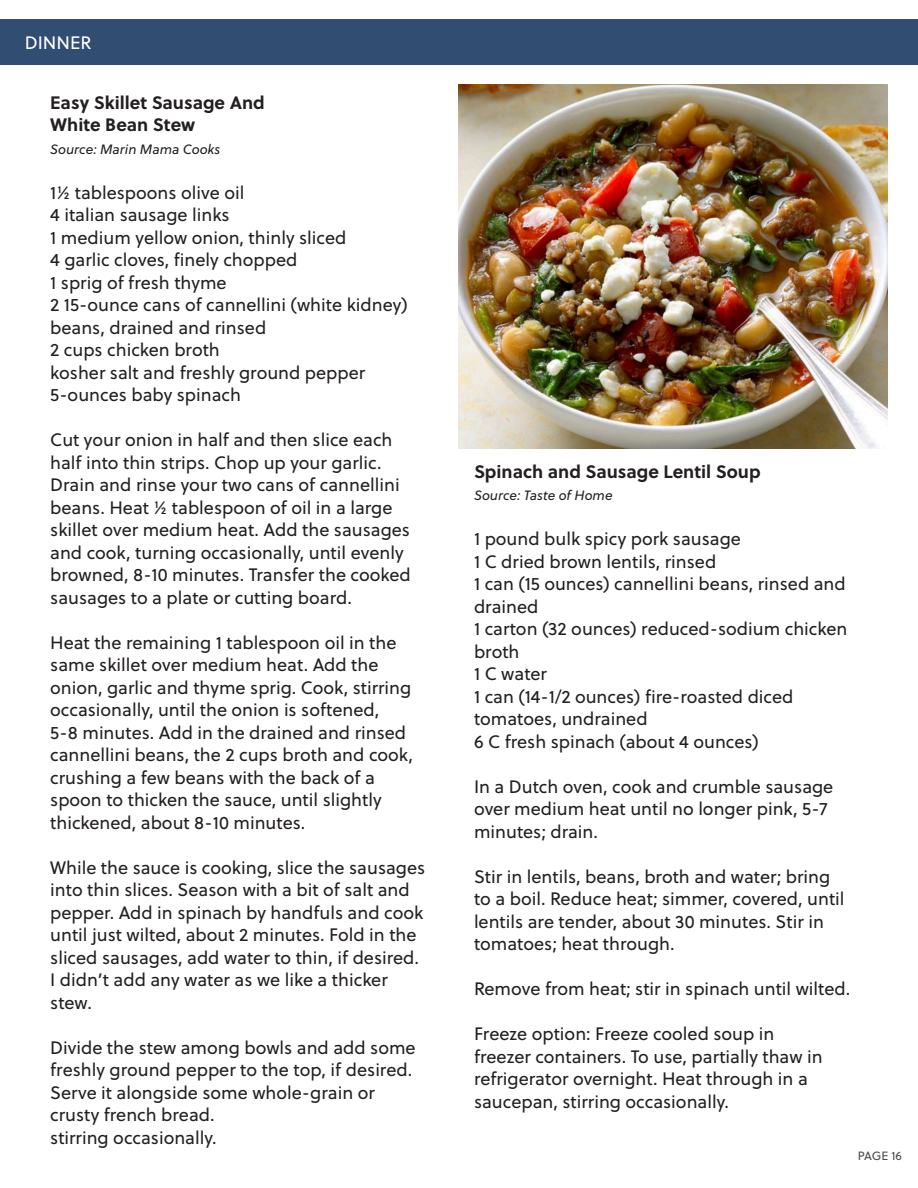
<style>
.page{position:relative;width:918px;height:1188px;background:#fff}
.page>*{position:absolute;margin:0;border:0;box-sizing:border-box;transform-origin:0 0}
.t1{font:18px/22.5px "Soleil";color:#231f20}
.t2{font:700 18px "Soleil";color:#231f20}
.t3{font:18px "Soleil";color:#fff}
.t4{font:italic 13.5px "Soleil";color:#231f20}
.t5{font:12px "Soleil";letter-spacing:-.01em;color:#4b4c4d}
</style>
<div class="page">
<div style="left:0;top:19px;width:918px;height:46px;background:#324d72"></div>
<img style="left:458px;top:85px;width:430px;height:364px">
<p class="t3" style="left:25px;top:29px;width:68px">DINNER</p>
<p class="t2" style="left:50px;top:88px;width:216px">Easy Skillet Sausage And</p>
<p class="t2" style="left:50px;top:111px;width:147px">White Bean Stew</p>
<p class="t4" style="left:50px;top:139px;width:172px">Source: Marin Mama Cooks</p>
<p class="t1" style="left:50px;top:181px;width:196px">1½ tablespoons olive oil</p>
<p class="t1" style="left:50px;top:203px;width:181px">4 italian sausage links</p>
<p class="t1" style="left:50px;top:226px;width:298px">1 medium yellow onion, thinly sliced</p>
<p class="t1" style="left:50px;top:248px;width:249px">4 garlic cloves, finely chopped</p>
<p class="t1" style="left:50px;top:271px;width:178px">1 sprig of fresh thyme</p>
<p class="t1" style="left:50px;top:293px;width:359px">2 15-ounce cans of cannellini (white kidney) beans, drained and rinsed</p>
<p class="t1" style="left:50px;top:338px;width:171px">2 cups chicken broth</p>
<p class="t1" style="left:50px;top:361px;width:317px">kosher salt and freshly ground pepper</p>
<p class="t1" style="left:50px;top:383px;width:192px">5-ounces baby spinach</p>
<p class="t1" style="left:50px;top:428px;width:344px">Cut your onion in half and then slice each half into thin strips. Chop up your garlic.</p>
<p class="t1" style="left:50px;top:473px;width:362px">Drain and rinse your two cans of cannellini beans. Heat ½ tablespoon of oil in a large skillet over medium heat. Add the sausages and cook, turning occasionally, until evenly browned, 8-10 minutes. Transfer the cooked sausages to a plate or cutting board.</p>
<p class="t1" style="left:50px;top:631px;width:364px">Heat the remaining 1 tablespoon oil in the same skillet over medium heat. Add the onion, garlic and thyme sprig. Cook, stirring occasionally, until the onion is softened,<br>5-8 minutes. Add in the drained and rinsed cannellini beans, the 2 cups broth and cook, crushing a few beans with the back of a spoon to thicken the sauce, until slightly thickened, about 8-10 minutes.</p>
<p class="t1" style="left:50px;top:856px;width:377px">While the sauce is cooking, slice the sausages into thin slices. Season with a bit of salt and pepper. Add in spinach by handfuls and cook until just wilted, about 2 minutes. Fold in the sliced sausages, add water to thin, if desired.<br>I didn’t add any water as we like a thicker stew.</p>
<p class="t1" style="left:50px;top:1036px;width:367px">Divide the stew among bowls and add some freshly ground pepper to the top, if desired.<br>Serve it alongside some whole-grain or crusty french bread.</p>
<p class="t1" style="left:50px;top:1126px;width:168px">stirring occasionally.</p>
<p class="t2" style="left:474px;top:458px;width:288px">Spinach and Sausage Lentil Soup</p>
<p class="t4" style="left:474px;top:486px;width:140px">Source: Taste of Home</p>
<p class="t1" style="left:474px;top:527px;width:268px">1 pound bulk spicy pork sausage</p>
<p class="t1" style="left:474px;top:550px;width:244px">1 C dried brown lentils, rinsed</p>
<p class="t1" style="left:474px;top:572px;width:373px">1 can (15 ounces) cannellini beans, rinsed and drained</p>
<p class="t1" style="left:474px;top:617px;width:375px">1 carton (32 ounces) reduced-sodium chicken broth</p>
<p class="t1" style="left:474px;top:662px;width:75px">1 C water</p>
<p class="t1" style="left:474px;top:685px;width:321px">1 can (14-1/2 ounces) fire-roasted diced tomatoes, undrained</p>
<p class="t1" style="left:474px;top:730px;width:286px">6 C fresh spinach (about 4 ounces)</p>
<p class="t1" style="left:474px;top:775px;width:361px">In a Dutch oven, cook and crumble sausage over medium heat until no longer pink, 5-7 minutes; drain.</p>
<p class="t1" style="left:474px;top:865px;width:372px">Stir in lentils, beans, broth and water; bring to a boil. Reduce heat; simmer, covered, until lentils are tender, about 30 minutes. Stir in tomatoes; heat through.</p>
<p class="t1" style="left:474px;top:977px;width:378px">Remove from heat; stir in spinach until wilted.</p>
<p class="t1" style="left:474px;top:1022px;width:350px">Freeze option: Freeze cooled soup in freezer containers. To use, partially thaw in refrigerator overnight. Heat through in a saucepan, stirring occasionally.</p>
<p class="t5" style="left:858px;top:1147px;width:46px">PAGE 16</p>
</div>
